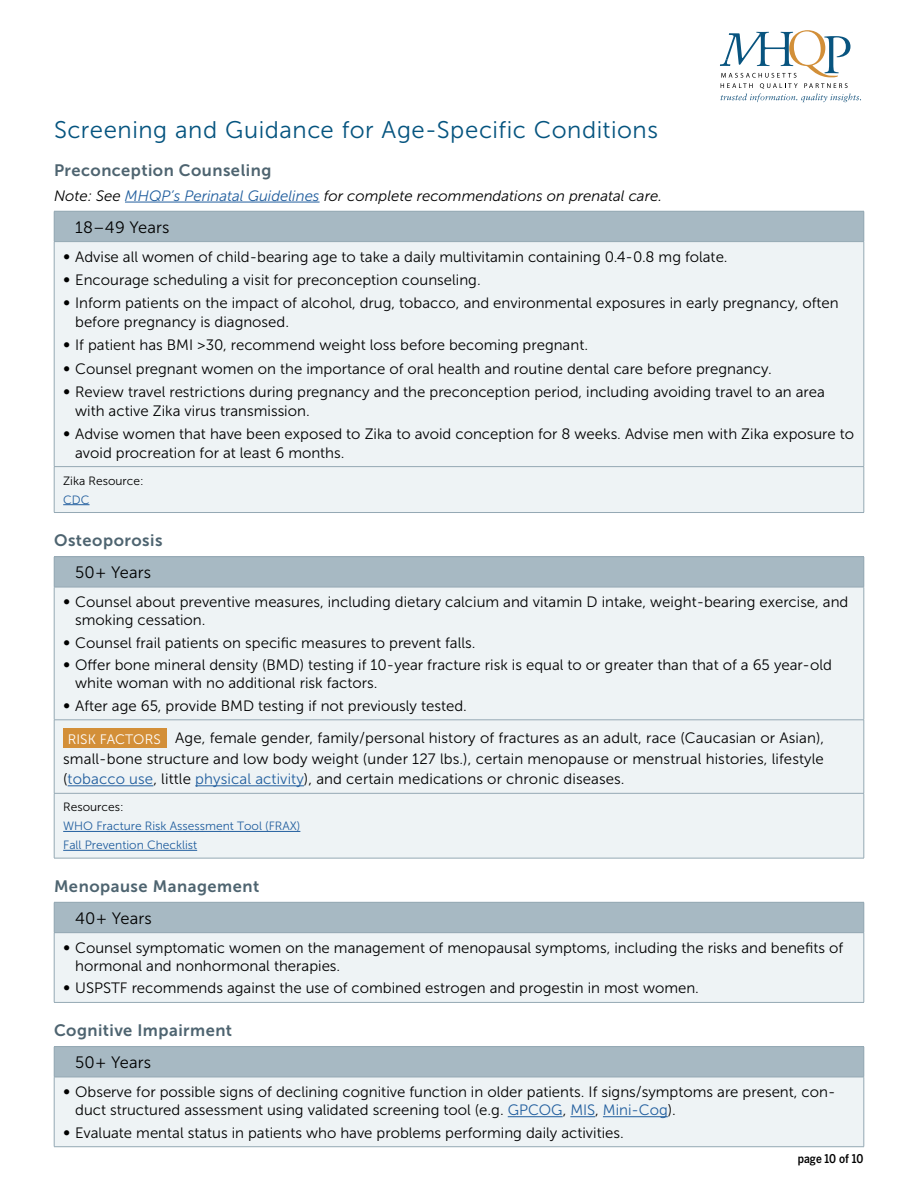
<style>
.page{position:relative;width:918px;height:1188px;background:#fff}
.page>*{position:absolute;margin:0;border:0;box-sizing:border-box;transform-origin:0 0}
.t1{font:24px "Museo Sans 300";letter-spacing:.025em;color:#05547f}
.t2{font:16.5px "Museo Sans 700";letter-spacing:.03em;color:#4e6470}
.t3{font:16.5px "Museo Sans 300";letter-spacing:.01em;color:#000}
.t4{font:15px/18px "Museo Sans 300";color:#000}
.t5{font:italic 15px "Museo Sans 300";color:#000}
.t6{font:12px/18.9px "Museo Sans 300";color:#215e9e}
.t7{font:12px "Museo Sans 300";color:#000}
.t8{font:500 12px "Benton Sans Cond";color:#000}
.s1{color:#215e9e}
.s2{font-size:18px}
.s3{font-size:13.65px;color:#fff}
</style>
<div class="page">
<svg style="left:720px;top:30px;width:141px;height:72px"></svg>
<hr style="left:125px;top:202px;width:195px;height:1px;background:#215e9e">
<div style="left:54px;top:211px;width:810px;height:31px;background:#a7b9c3"></div>
<div style="left:55px;top:242px;width:809px;height:270px;background:#eef3f5"></div>
<hr style="left:54px;top:241px;width:810px;height:1px;background:#95a9b4">
<hr style="left:54px;top:242px;width:1px;height:224px;background:#95a9b4">
<hr style="left:54px;top:466px;width:810px;height:1px;background:#95a9b4">
<hr style="left:54px;top:467px;width:1px;height:45px;background:#95a9b4">
<hr style="left:54px;top:512px;width:810px;height:1px;background:#95a9b4">
<hr style="left:864px;top:467px;width:1px;height:45px;background:#95a9b4">
<hr style="left:54px;top:211px;width:810px;height:1px;background:#95a9b4">
<hr style="left:54px;top:211px;width:1px;height:30px;background:#95a9b4">
<hr style="left:864px;top:211px;width:1px;height:30px;background:#95a9b4">
<hr style="left:864px;top:242px;width:1px;height:224px;background:#95a9b4">
<svg style="left:63px;top:504px;width:27px;height:1px"></svg>
<div style="left:54px;top:557px;width:810px;height:30px;background:#a7b9c3"></div>
<div style="left:55px;top:588px;width:809px;height:270px;background:#eef3f5"></div>
<hr style="left:54px;top:720px;width:810px;height:1px;background:#95a9b4">
<hr style="left:54px;top:720px;width:1px;height:73px;background:#95a9b4">
<hr style="left:54px;top:793px;width:810px;height:1px;background:#95a9b4">
<hr style="left:54px;top:794px;width:1px;height:64px;background:#95a9b4">
<hr style="left:54px;top:858px;width:810px;height:1px;background:#95a9b4">
<hr style="left:54px;top:587px;width:810px;height:1px;background:#95a9b4">
<hr style="left:54px;top:587px;width:1px;height:133px;background:#95a9b4">
<hr style="left:864px;top:587px;width:1px;height:133px;background:#95a9b4">
<hr style="left:864px;top:720px;width:1px;height:73px;background:#95a9b4">
<hr style="left:864px;top:794px;width:1px;height:64px;background:#95a9b4">
<hr style="left:54px;top:556px;width:810px;height:1px;background:#95a9b4">
<hr style="left:54px;top:557px;width:1px;height:30px;background:#95a9b4">
<hr style="left:864px;top:557px;width:1px;height:30px;background:#95a9b4">
<hr style="left:68px;top:785px;width:85px;height:1px;background:#215e9e">
<hr style="left:195px;top:785px;width:109px;height:1px;background:#215e9e">
<div style="left:63px;top:729px;width:103px;height:19px;background:#d38f38"></div>
<hr style="left:63px;top:831px;width:237px;height:1px;background:#215e9e">
<hr style="left:63px;top:850px;width:134px;height:1px;background:#215e9e">
<div style="left:54px;top:902px;width:810px;height:31px;background:#a7b9c3"></div>
<div style="left:54px;top:933px;width:810px;height:69px;background:#eef3f5"></div>
<hr style="left:54px;top:932px;width:810px;height:1px;background:#95a9b4">
<hr style="left:54px;top:933px;width:1px;height:69px;background:#95a9b4">
<hr style="left:54px;top:1002px;width:810px;height:1px;background:#95a9b4">
<hr style="left:54px;top:902px;width:810px;height:1px;background:#95a9b4">
<hr style="left:54px;top:902px;width:1px;height:30px;background:#95a9b4">
<hr style="left:864px;top:902px;width:1px;height:30px;background:#95a9b4">
<hr style="left:864px;top:933px;width:1px;height:69px;background:#95a9b4">
<div style="left:54px;top:1047px;width:810px;height:30px;background:#a7b9c3"></div>
<div style="left:54px;top:1077px;width:810px;height:70px;background:#eef3f5"></div>
<hr style="left:54px;top:1077px;width:810px;height:1px;background:#95a9b4">
<hr style="left:54px;top:1077px;width:1px;height:70px;background:#95a9b4">
<hr style="left:54px;top:1146px;width:810px;height:1px;background:#95a9b4">
<hr style="left:54px;top:1046px;width:810px;height:1px;background:#95a9b4">
<hr style="left:54px;top:1047px;width:1px;height:30px;background:#95a9b4">
<hr style="left:864px;top:1047px;width:1px;height:30px;background:#95a9b4">
<hr style="left:864px;top:1077px;width:1px;height:70px;background:#95a9b4">
<hr style="left:508px;top:1116px;width:55px;height:1px;background:#215e9e">
<svg style="left:570px;top:1116px;width:25px;height:1px"></svg>
<hr style="left:603px;top:1116px;width:65px;height:1px;background:#215e9e">
<h1 class="t1" style="left:54px;top:117px;width:606px">Screening and Guidance for Age-Specific Conditions</h1>
<p class="t2" style="left:54px;top:161px;width:219px">Preconception Counseling</p>
<p class="t5" style="left:54px;top:187px;width:610px">Note: See <span class="s1">MHQP’s Perinatal Guidelines</span> for complete recommendations on prenatal care.</p>
<p class="t3" style="left:75px;top:218px;width:96px">18–49 Years</p>
<p class="t4" style="left:63px;top:248px;width:666px"><span class="s2">•</span> Advise all women of child-bearing age to take a daily multivitamin containing 0.4-0.8 mg folate.</p>
<p class="t4" style="left:63px;top:271px;width:419px"><span class="s2">•</span> Encourage scheduling a visit for preconception counseling.</p>
<p class="t4" style="left:75px;top:294px;width:765px;line-height:18.8px;text-indent:-12px"><span class="s2">•</span> Inform patients on the impact of alcohol, drug, tobacco, and environmental exposures in early pregnancy, often before pregnancy is diagnosed.</p>
<p class="t4" style="left:63px;top:336px;width:526px"><span class="s2">•</span> If patient has BMI &gt;30, recommend weight loss before becoming pregnant.</p>
<p class="t4" style="left:63px;top:360px;width:710px"><span class="s2">•</span> Counsel pregnant women on the importance of oral health and routine dental care before pregnancy.</p>
<p class="t4" style="left:75px;top:382px;width:751px;line-height:18.8px;text-indent:-12px"><span class="s2">•</span> Review travel restrictions during pregnancy and the preconception period, including avoiding travel to an area with active Zika virus transmission.</p>
<p class="t4" style="left:75px;top:424px;width:781px;line-height:18.8px;text-indent:-12px"><span class="s2">•</span> Advise women that have been exposed to Zika to avoid conception for 8 weeks. Advise men with Zika exposure to avoid procreation for at least 6 months.</p>
<p class="t7" style="left:63px;top:474px;width:82px">Zika Resource:</p>
<p class="t6" style="left:63px;top:490px;width:28px">CDC</p>
<p class="t2" style="left:54px;top:531px;width:110px">Osteoporosis</p>
<p class="t3" style="left:75px;top:563px;width:78px">50+ Years</p>
<p class="t4" style="left:75px;top:593px;width:775px;text-indent:-12px"><span class="s2">•</span> Counsel about preventive measures, including dietary calcium and vitamin D intake, weight-bearing exercise, and smoking cessation.</p>
<p class="t4" style="left:63px;top:634px;width:414px"><span class="s2">•</span> Counsel frail patients on specific measures to prevent falls.</p>
<p class="t4" style="left:75px;top:656px;width:758px;text-indent:-12px"><span class="s2">•</span> Offer bone mineral density (BMD) testing if 10-year fracture risk is equal to or greater than that of a 65 year-old white woman with no additional risk factors.</p>
<p class="t4" style="left:68px;top:690px;width:758px;line-height:32.2px;text-indent:-4px"><span class="s2">•</span> After age 65, provide BMD testing if not previously tested.<br><span class="s3">RISK FACTORS</span> Age, female gender, family/personal history of fractures as an adult, race (Caucasian or Asian),</p>
<p class="t4" style="left:63px;top:748px;width:762px;line-height:20.7px">small-bone structure and low body weight (under 127 lbs.), certain menopause or menstrual histories, lifestyle (<span class="s1">tobacco use</span>, little <span class="s1">physical activity</span>), and certain medications or chronic diseases.</p>
<p class="t7" style="left:63px;top:801px;width:62px">Resources:</p>
<p class="t6" style="left:63px;top:817px;width:239px">WHO Fracture Risk Assessment Tool (FRAX)<br>Fall Prevention Checklist</p>
<p class="t2" style="left:54px;top:877px;width:207px">Menopause Management</p>
<p class="t3" style="left:75px;top:909px;width:78px">40+ Years</p>
<p class="t4" style="left:75px;top:939px;width:770px;text-indent:-12px"><span class="s2">•</span> Counsel symptomatic women on the management of menopausal symptoms, including the risks and benefits of hormonal and nonhormonal therapies.</p>
<p class="t4" style="left:63px;top:979px;width:637px"><span class="s2">•</span> USPSTF recommends against the use of combined estrogen and progestin in most women.</p>
<p class="t2" style="left:54px;top:1021px;width:180px">Cognitive Impairment</p>
<p class="t3" style="left:75px;top:1053px;width:78px">50+ Years</p>
<p class="t4" style="left:75px;top:1083px;width:762px;text-indent:-12px"><span class="s2">•</span> Observe for possible signs of declining cognitive function in older patients. If signs/symptoms are present, con&shy;duct structured assessment using validated screening tool (e.g. <span class="s1">GPCOG</span>, <span class="s1">MIS</span>, <span class="s1">Mini-Cog</span>).</p>
<p class="t4" style="left:63px;top:1124px;width:562px"><span class="s2">•</span> Evaluate mental status in patients who have problems performing daily activities.</p>
<p class="t8" style="left:798px;top:1151px;width:67px">page 10 of 10</p>
</div>
